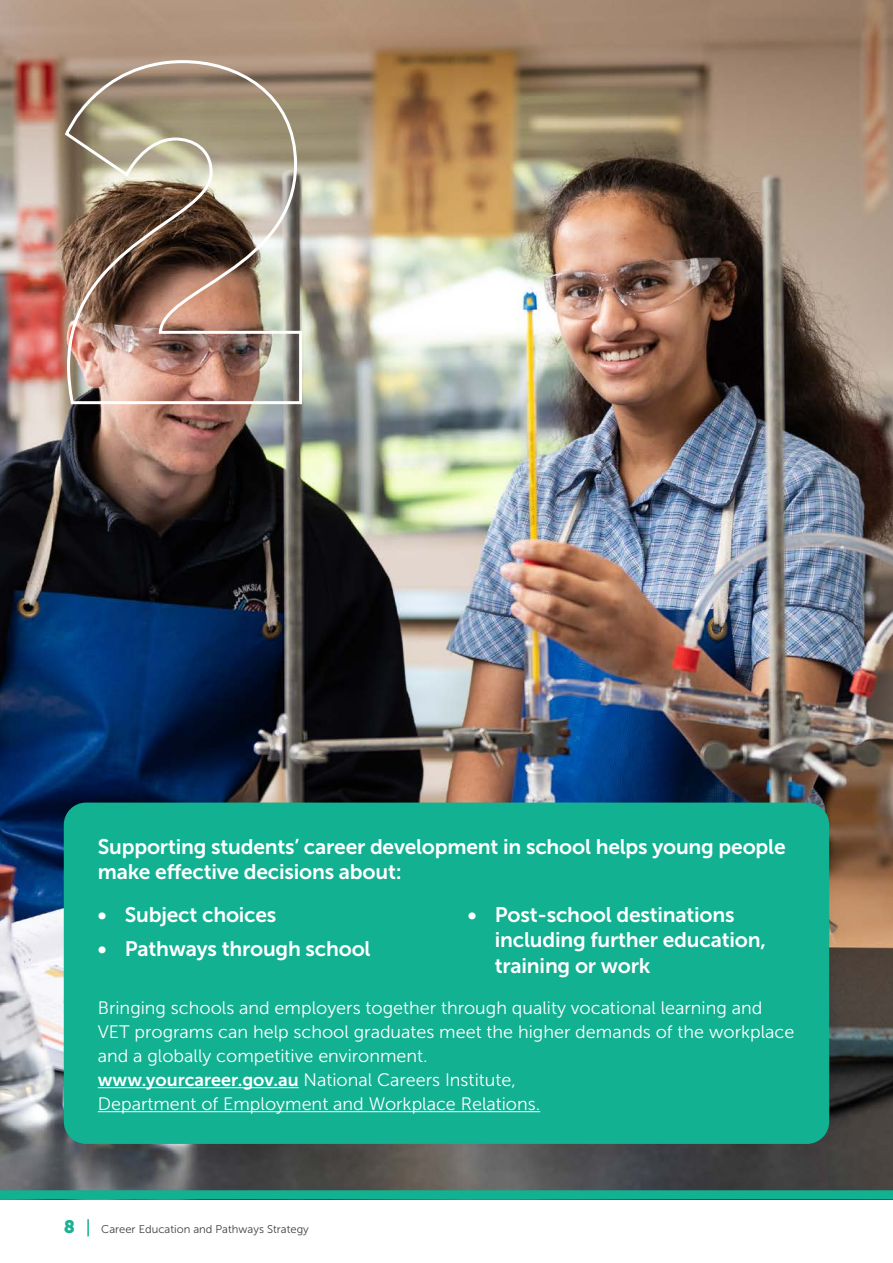
<style>
.page{position:relative;width:893px;height:1263px;background:#fff}
.page>*{position:absolute;margin:0;border:0;box-sizing:border-box;transform-origin:0 0}
.t1{font:21px/25.5px "Museo Sans 700";letter-spacing:-.01em;color:#fff}
.t2{font:18px/24px "Museo Sans 300";color:#fff}
.t3{font:18px "Museo Sans 900";color:#19b193}
.t4{font:11.25px "Museo Sans 300";color:#414042}
.s1{font-family:"Museo Sans 700"}
</style>
<div class="page">
<svg style="left:87px;top:1219px;width:2px;height:17px"></svg>
<img style="left:0;top:0;width:893px;height:1030px">
<div style="left:64px;top:802px;width:765px;height:342px;background:#11b192;border-radius:22px"></div>
<img style="left:64px;top:59px;width:240px;height:347px">
<svg style="left:0;top:1030px;width:893px;height:170px"></svg>
<p class="t1" style="left:98px;top:834px;width:689px">Supporting students’ career development in school helps young people make effective decisions about:</p>
<p class="t1" style="left:98px;top:902px;width:180px">• Subject choices</p>
<p class="t1" style="left:98px;top:936px;width:274px">• Pathways through school</p>
<p class="t1" style="left:495px;top:902px;width:273px;text-indent:-27px">• Post-school destinations including further education, training or work</p>
<p class="t2" style="left:98px;top:996px;width:698px">Bringing schools and employers together through quality vocational learning and VET programs can help school graduates meet the higher demands of the workplace and a globally competitive environment.<br><span class="s1">www.yourcareer.gov.au</span> National Careers Institute,<br>Department of Employment and Workplace Relations.</p>
<p class="t3" style="left:64px;top:1217px;width:13px">8</p>
<p class="t4" style="left:101px;top:1223px;width:209px">Career Education and Pathways Strategy</p>
</div>
